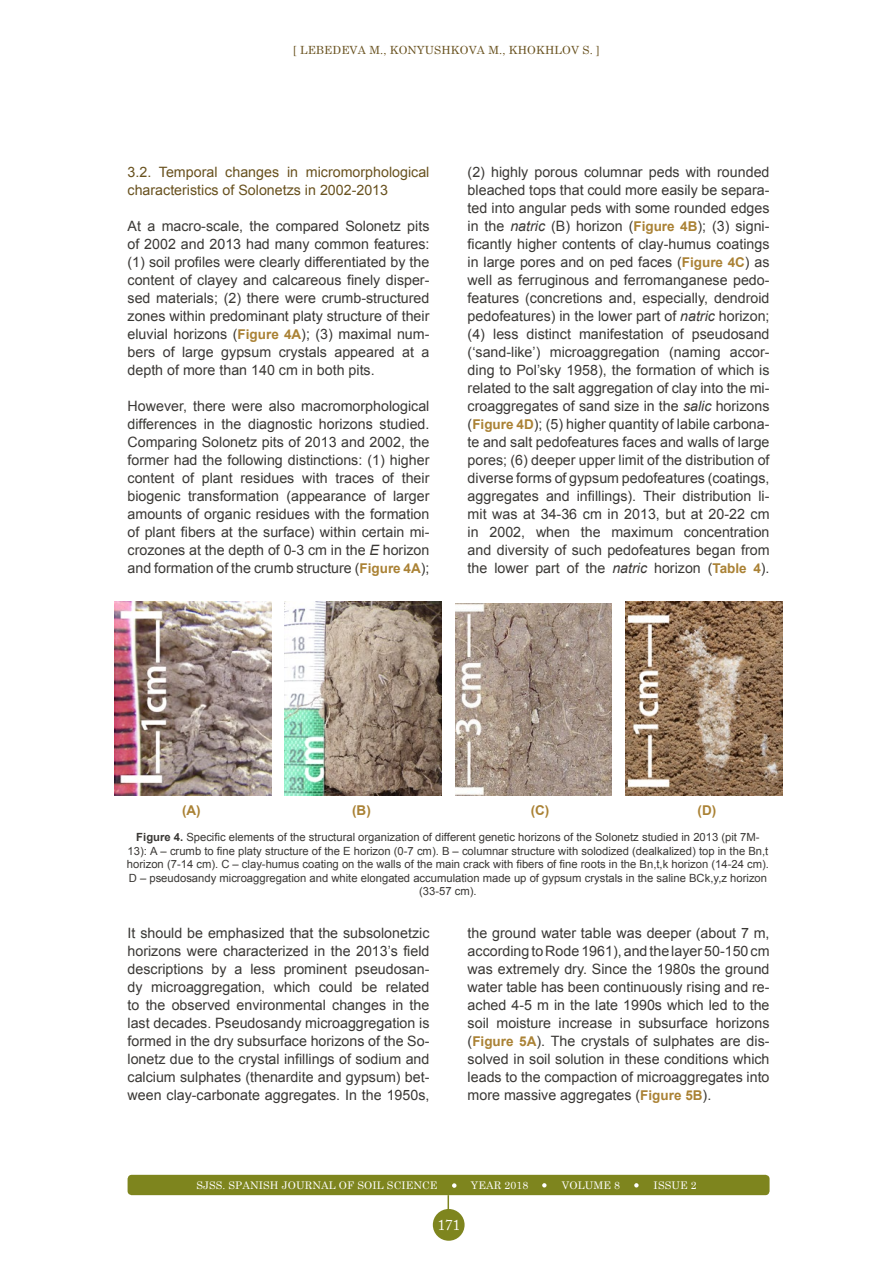
<style>
.page{position:relative;width:893px;height:1263px;background:#fff}
.page>*{position:absolute;margin:0;border:0;box-sizing:border-box;transform-origin:0 0}
.t1{font:15px "Adobe Caslon Pro";color:#fff}
.t2{font:14.25px/18px "Arial";color:#3a3835;text-align:justify}
.t3{font:14.25px/18px "Arial";color:#68511e}
.t4{font:700 13.5px "Arial";color:#aa8235}
.t5{font:11.25px/13.5px "Arial";color:#3a3835;text-align:center}
.t6{font:11.25px "Century Schoolbook";letter-spacing:.01em;color:#68511e}
.t7{font:10.5px "Century Schoolbook";letter-spacing:.01em;color:#fff}
.s1{font-weight:700;font-size:13.5px;color:#aa8235}
.s2{font-style:italic}
.s3{font-weight:700}
</style>
<div class="page">
<svg style="left:448px;top:1195px;width:1px;height:14px"></svg>
<div style="left:433px;top:1209px;width:32px;height:32px;background:#7e851e;border-radius:50%"></div>
<div style="left:128px;top:1175px;width:642px;height:20px;background:#7e851e;border-radius:4px"></div>
<svg style="left:452px;top:1183px;width:4px;height:5px"></svg>
<svg style="left:542px;top:1183px;width:5px;height:4px"></svg>
<svg style="left:634px;top:1183px;width:5px;height:4px"></svg>
<img style="left:115px;top:602px;width:157px;height:193px">
<img style="left:285px;top:602px;width:157px;height:193px">
<img style="left:456px;top:603px;width:155px;height:192px">
<img style="left:625px;top:602px;width:157px;height:193px">
<p class="t6" style="left:293px;top:43px;width:309px">[ LEBEDEVA M., KONYUSHKOVA M., KHOKHLOV S. ]</p>
<p class="t3" style="left:128px;top:163px;width:303px">3.2. Temporal changes in micromorphological characteristics of Solonetzs in 2002-2013</p>
<p class="t2" style="left:128px;top:217px;width:303px">At a macro-scale, the compared Solonetz pits of 2002 and 2013 had many common features: (1) soil profiles were clearly differentiated by the content of clayey and calcareous finely disper&shy;sed materials; (2) there were crumb-structured zones within predominant platy structure of their eluvial horizons (<span class="s1">Figure 4A</span>); (3) maximal num&shy;bers of large gypsum crystals appeared at a depth of more than 140 cm in both pits.</p>
<p class="t2" style="left:128px;top:397px;width:303px">However, there were also macromorphological differences in the diagnostic horizons studied.<br>Comparing Solonetz pits of 2013 and 2002, the former had the following distinctions: (1) higher content of plant residues with traces of their biogenic transformation (appearance of larger amounts of organic residues with the formation of plant fibers at the surface) within certain mi&shy;crozones at the depth of 0-3 cm in the <span class="s2">E</span> horizon and formation of the crumb structure (<span class="s1">Figure 4A</span>);</p>
<p class="t2" style="left:468px;top:163px;width:303px">(2) highly porous columnar peds with rounded bleached tops that could more easily be separa&shy;ted into angular peds with some rounded edges in the <span class="s2">natric</span> (B) horizon (<span class="s1">Figure 4B</span>); (3) signi&shy;ficantly higher contents of clay-humus coatings in large pores and on ped faces (<span class="s1">Figure 4C</span>) as well as ferruginous and ferromanganese pedo&shy;features (concretions and, especially, dendroid pedofeatures) in the lower part of <span class="s2">natric</span> horizon; (4) less distinct manifestation of pseudosand (‘sand-like’) microaggregation (naming accor&shy;ding to Pol’sky 1958), the formation of which is related to the salt aggregation of clay into the mi&shy;croaggregates of sand size in the <span class="s2">salic</span> horizons (<span class="s1">Figure 4D</span>); (5) higher quantity of labile carbona&shy;te and salt pedofeatures faces and walls of large pores; (6) deeper upper limit of the distribution of diverse forms of gypsum pedofeatures (coatings, aggregates and infillings). Their distribution li&shy;mit was at 34-36 cm in 2013, but at 20-22 cm in 2002, when the maximum concentration and diversity of such pedofeatures began from the lower part of the <span class="s2">natric</span> horizon (<span class="s1">Table 4</span>).</p>
<p class="t4" style="left:182px;top:801px;width:20px">(A)</p>
<p class="t4" style="left:352px;top:801px;width:20px">(B)</p>
<p class="t4" style="left:531px;top:801px;width:20px">(C)</p>
<p class="t4" style="left:698px;top:801px;width:20px">(D)</p>
<p class="t5" style="left:127px;top:831px;width:643px"><span class="s3">Figure 4.</span> Specific elements of the structural organization of different genetic horizons of the Solonetz studied in 2013 (pit 7М-13): А – crumb to fine platy structure of the E horizon (0-7 cm). B – columnar structure with solodized (dealkalized) top in the Bn,t horizon (7-14 cm). C – clay-humus coating on the walls of the main crack with fibers of fine roots in the Bn,t,k horizon (14-24 cm).<br>D – pseudosandy microaggregation and white elongated accumulation made up of gypsum crystals in the saline BCk,y,z horizon (33-57 cm).</p>
<p class="t2" style="left:128px;top:924px;width:303px">It should be emphasized that the subsolonetzic horizons were characterized in the 2013’s field descriptions by a less prominent pseudosan&shy;dy microaggregation, which could be related to the observed environmental changes in the last decades. Pseudosandy microaggregation is formed in the dry subsurface horizons of the So&shy;lonetz due to the crystal infillings of sodium and calcium sulphates (thenardite and gypsum) bet&shy;ween clay-carbonate aggregates. In the 1950s,</p>
<p class="t2" style="left:468px;top:924px;width:303px">the ground water table was deeper (about 7 m, according to Rode 1961), and the layer 50-150 cm was extremely dry. Since the 1980s the ground water table has been continuously rising and re&shy;ached 4-5 m in the late 1990s which led to the soil moisture increase in subsurface horizons (<span class="s1">Figure 5A</span>). The crystals of sulphates are dis&shy;solved in soil solution in these conditions which leads to the compaction of microaggregates into more massive aggregates (<span class="s1">Figure 5B</span>).</p>
<p class="t7" style="left:196px;top:1178px;width:243px">SJSS. SPANISH JOURNAL OF SOIL SCIENCE</p>
<p class="t7" style="left:471px;top:1178px;width:59px">YEAR 2018</p>
<p class="t7" style="left:562px;top:1178px;width:60px">VOLUME 8</p>
<p class="t7" style="left:654px;top:1178px;width:45px">ISSUE 2</p>
<p class="t1" style="left:438px;top:1216px;width:24px">171</p>
</div>
